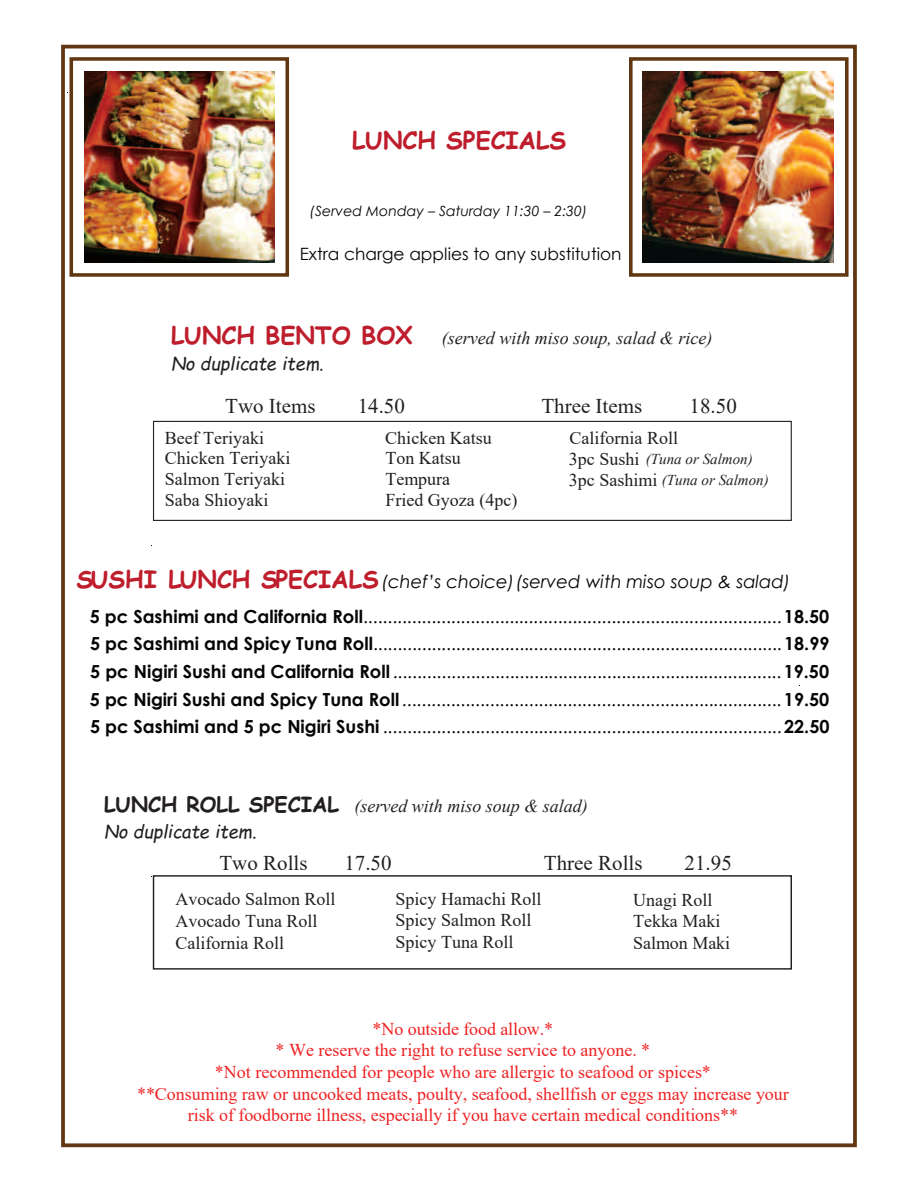
<style>
.page{position:relative;width:918px;height:1188px;background:#fff}
.page>*{position:absolute;margin:0;border:0;box-sizing:border-box;transform-origin:0 0}
.t1{font:700 24px "Comic Sans MS";color:#be1d2c}
.t2{font:21px "Times New Roman";color:#231f20}
.t3{font:18px/27.6px "Century Gothic";color:#050504}
.t4{font:18px/21.6px "Times New Roman";letter-spacing:-.005em;color:#ee2123;text-align:center}
.t5{font:18px/21.6px "Times New Roman";color:#231f20}
.t6{font:italic 18px "Times New Roman";color:#231f20}
.t7{font:italic 18px "Comic Sans MS";color:#231f20}
.t8{font:16.95px "Century Gothic";color:#050504}
.t9{font:italic 15px/21px "Times New Roman";color:#231f20}
.t10{font:italic 14.1px "Century Gothic";color:#050504}
.s1{font-family:"Comic Sans MS";font-weight:700;font-style:normal;font-size:24px;color:#be1d2c}
.s2{font-family:"Comic Sans MS";font-weight:700;font-size:24px;color:#be1d2c}
.s3{font-style:italic}
.s4{font-weight:700}
.s5{font-family:"Comic Sans MS";font-weight:700;font-style:normal;font-size:21px}
</style>
<div class="page">
<div style="left:61px;top:45px;width:796px;height:1102px;border:4px solid #603711"></div>
<div style="left:70px;top:57px;width:219px;height:220px;border:4px solid #603711"></div>
<div style="left:629px;top:57px;width:220px;height:220px;border:4px solid #603711"></div>
<div style="left:153px;top:421px;width:639px;height:100px;border:1px solid #231f20"></div>
<div style="left:153px;top:875px;width:639px;height:95px;border:1px solid #231f20"></div>
<img style="left:84px;top:72px;width:190px;height:190px">
<img style="left:643px;top:72px;width:190px;height:190px">
<h1 class="t1" style="left:352px;top:123px;width:215px">LUNCH SPECIALS</h1>
<p class="t10" style="left:310px;top:201px;width:279px">(Served Monday – Saturday 11:30 – 2:30)</p>
<p class="t8" style="left:300px;top:242px;width:323px">Extra charge applies to any substitution</p>
<p class="t6" style="left:171px;top:326px;width:543px"><span class="s1">LUNCH BENTO BOX</span> (served with miso soup, salad &amp; rice)</p>
<p class="t7" style="left:171px;top:350px;width:154px">No duplicate item.</p>
<p class="t2" style="left:225px;top:391px;width:92px">Two Items</p>
<p class="t2" style="left:358px;top:391px;width:49px">14.50</p>
<p class="t2" style="left:541px;top:391px;width:102px">Three Items</p>
<p class="t2" style="left:690px;top:391px;width:49px">18.50</p>
<p class="t5" style="left:165px;top:426px;width:101px">Beef Teriyaki</p>
<p class="t5" style="left:385px;top:426px;width:108px">Chicken Katsu</p>
<p class="t5" style="left:165px;top:447px;width:127px">Chicken Teriyaki</p>
<p class="t5" style="left:385px;top:447px;width:77px">Ton Katsu</p>
<p class="t5" style="left:165px;top:468px;width:122px">Salmon Teriyaki</p>
<p class="t5" style="left:385px;top:468px;width:66px">Tempura</p>
<p class="t5" style="left:165px;top:488px;width:105px">Saba Shioyaki</p>
<p class="t5" style="left:385px;top:488px;width:133px">Fried Gyoza (4pc)</p>
<p class="t5" style="left:570px;top:427px;width:110px">California Roll</p>
<p class="t5" style="left:569px;top:448px;width:72px">3pc Sushi</p>
<p class="t9" style="left:662px;top:448px;width:108px;text-indent:-16px">(Tuna or Salmon) (Tuna or Salmon)</p>
<p class="t5" style="left:569px;top:468px;width:90px">3pc Sashimi</p>
<p class="t3" style="left:90px;top:564px;width:741px;line-height:35px;text-indent:-14px"><span class="s2">SUSHI LUNCH SPECIALS</span> <span class="s3">(chef’s choice)(served with miso soup &amp; salad)<br></span><span class="s4">5 pc Sashimi and California Roll</span>......................................................................................<span class="s4">18.50</span></p>
<p class="t3" style="left:90px;top:630px;width:741px;text-align:justify"><span class="s4">5 pc Sashimi and Spicy Tuna Roll</span>....................................................................................<span class="s4">18.99<br>5 pc Nigiri Sushi and California Roll</span> ................................................................................<span class="s4">19.50<br>5 pc Nigiri Sushi and Spicy Tuna Roll</span> ..............................................................................<span class="s4">19.50<br>5 pc Sashimi and 5 pc Nigiri Sushi</span> ..................................................................................<span class="s4">22.50</span></p>
<p class="t6" style="left:104px;top:794px;width:485px"><span class="s5">LUNCH ROLL SPECIAL</span> (served with miso soup &amp; salad)</p>
<p class="t7" style="left:104px;top:818px;width:154px">No duplicate item.</p>
<p class="t2" style="left:220px;top:848px;width:90px">Two Rolls</p>
<p class="t2" style="left:344px;top:848px;width:49px">17.50</p>
<p class="t2" style="left:544px;top:848px;width:100px">Three Rolls</p>
<p class="t2" style="left:684px;top:848px;width:49px">21.95</p>
<p class="t5" style="left:633px;top:888px;width:99px">Unagi Roll<br>Tekka Maki<br>Salmon Maki</p>
<p class="t5" style="left:396px;top:887px;width:148px">Spicy Hamachi Roll<br>Spicy Salmon Roll<br>Spicy Tuna Roll</p>
<p class="t5" style="left:176px;top:888px;width:162px">Avocado Salmon Roll<br>Avocado Tuna Roll<br>California Roll</p>
<p class="t4" style="left:137px;top:1017px;width:653px">*No outside food allow.*<br>* We reserve the right to refuse service to anyone. *<br>*Not recommended for people who are allergic to seafood or spices*<br>**Consuming raw or uncooked meats, poulty, seafood, shellfish or eggs may increase your risk of foodborne illness, especially if you have certain medical conditions**</p>
</div>
